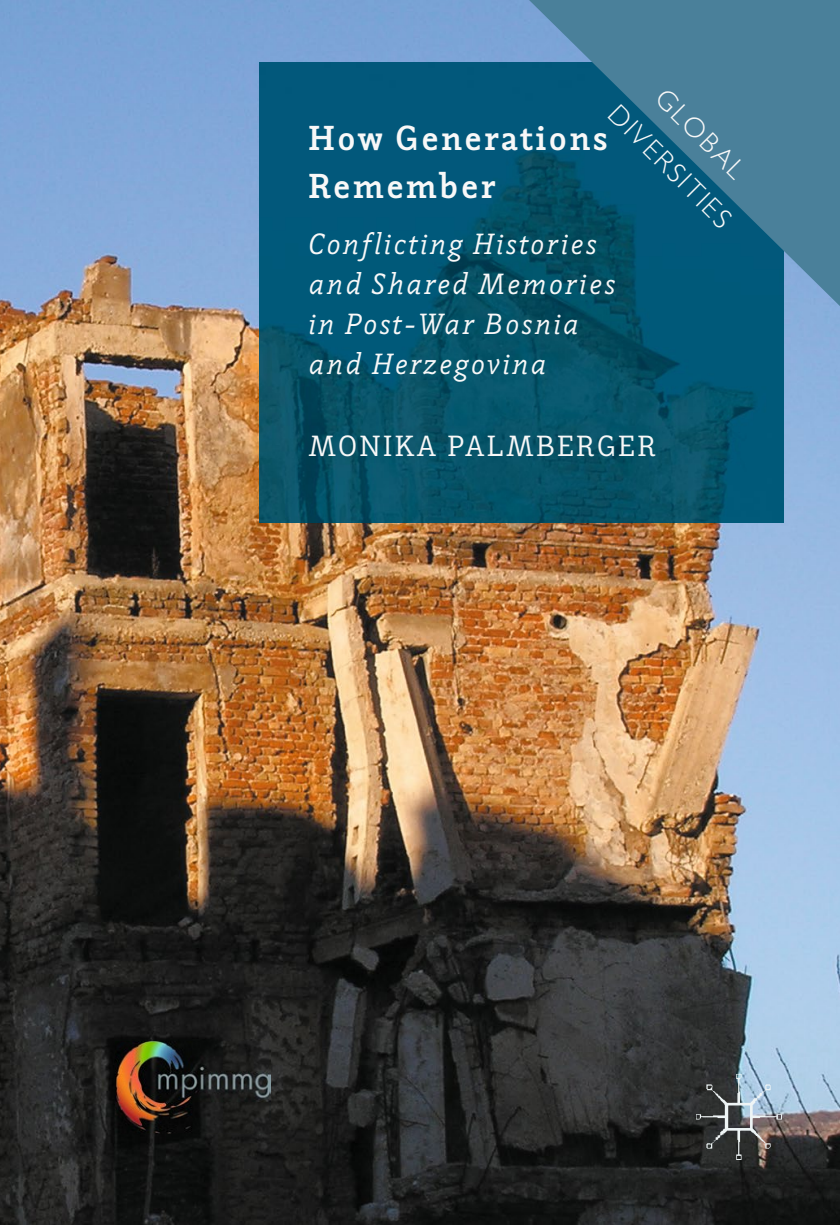
<style>
.page{position:relative;width:840px;height:1225px;background:#fff}
.page>*{position:absolute;margin:0;border:0;box-sizing:border-box;transform-origin:0 0}
.t1{font:700 38px/48px "Ndvjfx Xchlsp Bcprxh Napoleone Slab ITC Std";letter-spacing:.075em;color:#f8f8f8}
.t2{font:italic 32px/40px "Ccwpgc Lyyhlb Gymsdc Napoleone Slab ITC Std";letter-spacing:.075em;color:#f8f8f8}
.t3{font:32px "Nkfmdc Mfllmh Jmndxy Napoleone Slab ITC Std";letter-spacing:.075em;color:#f8f8f8}
.t4{font:300 28px/44.4px "Rbfmml Wghfdb Qyxdrf Gill Sans";color:#f8f8f8;text-align:center}
</style>
<div class="page">
<img style="left:0;top:0;width:839px;height:1225px">
<img style="left:696px;top:1074px;width:85px;height:85px">
<img style="left:260px;top:62px;width:522px;height:460px">
<svg style="left:528px;top:0;width:311px;height:306px;background:#2a6d89"></svg>
<img style="left:116px;top:1041px;width:155px;height:92px">
<p class="t4" style="left:659px;top:62px;width:163px;rotate:45deg">GLOBAL<br>DIVERSITIES</p>
<p class="t1" style="left:308px;top:114px;width:300px">How Generations<br>Remember</p>
<p class="t2" style="left:308px;top:223px;width:308px">Conflicting Histories and Shared Memories in Post-War Bosnia and Herzegovina</p>
<p class="t3" style="left:308px;top:428px;width:349px">MONIKA PALMBERGER</p>
</div>
